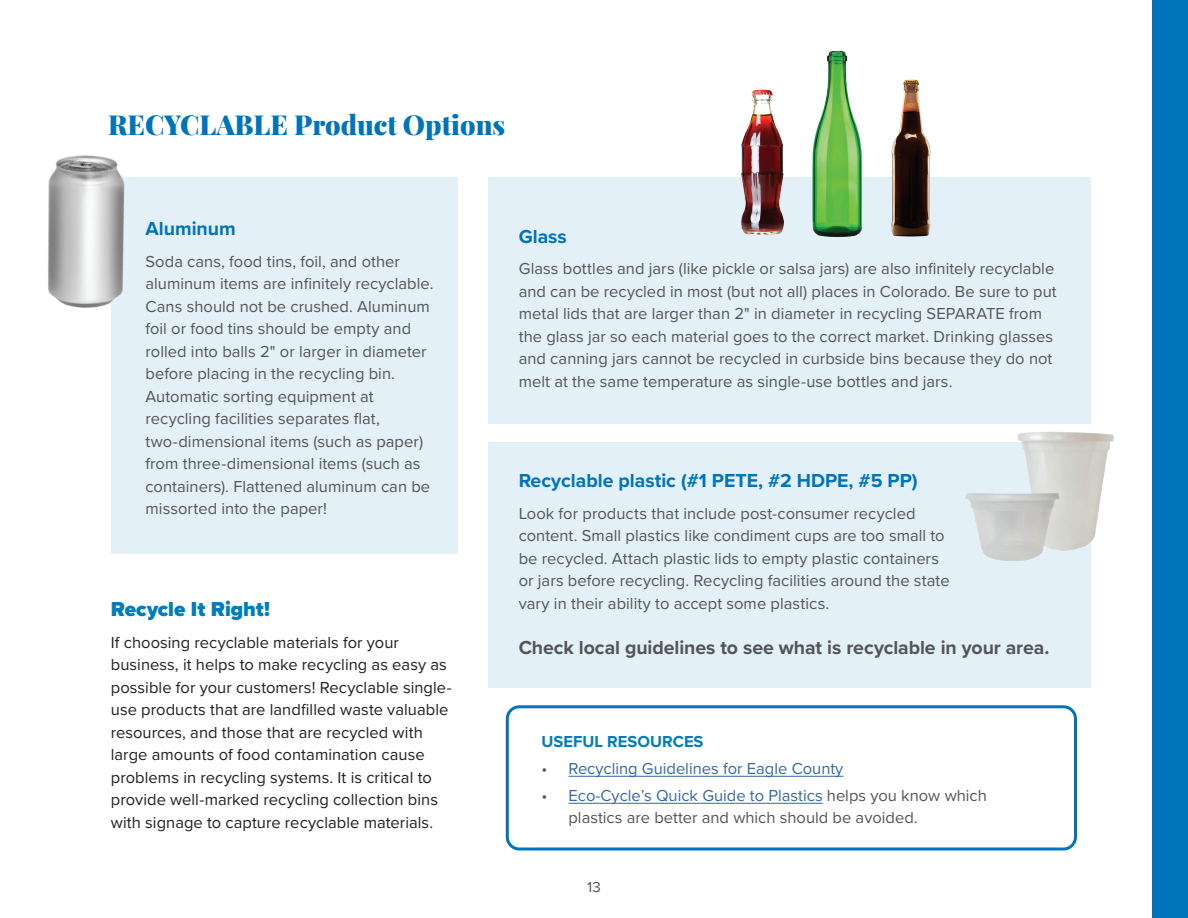
<style>
.page{position:relative;width:1188px;height:918px;background:#fff}
.page>*{position:absolute;margin:0;border:0;box-sizing:border-box;transform-origin:0 0}
.t1{font:900 27px "Playfair Display";color:#0074ba}
.t2{font:900 21px "Proxima Nova";letter-spacing:-.005em;color:#007dbe}
.t3{font:700 19.5px "Proxima Nova";letter-spacing:-.005em;color:#545557}
.t4{font:700 19.5px "Proxima Nova";color:#0074ba}
.t5{font:16.5px/22.5px "Proxima Nova";color:#545557}
.t6{font:16.5px/22.5px "Proxima Nova";letter-spacing:.005em;color:#231f20}
.t7{font:16.5px "Proxima Nova";color:#3667a4}
.t8{font:700 16.5px "Proxima Nova";color:#007dbe}
.t9{font:15px "Proxima Nova";color:#545557}
.s1{color:#545557}
.s2{color:#3667a4}
</style>
<div class="page">
<div style="left:111px;top:177px;width:346px;height:377px;background:#e3f0f8"></div>
<div style="left:1153px;top:0;width:35px;height:918px;background:#0074ba"></div>
<div style="left:488px;top:177px;width:602px;height:246px;background:#e3f0f8"></div>
<div style="left:488px;top:442px;width:602px;height:246px;background:#e3f0f8"></div>
<img style="left:48px;top:155px;width:77px;height:153px">
<img style="left:741px;top:51px;width:190px;height:187px">
<hr style="left:568px;top:776px;width:275px;height:1px;background:#3667a4">
<hr style="left:568px;top:803px;width:255px;height:1px;background:#3667a4">
<div style="left:506px;top:705px;width:571px;height:146px;border:3px solid #0074ba;border-radius:12px"></div>
<img style="left:960px;top:410px;width:193px;height:156px">
<h3 class="t1" style="left:108px;top:104px;width:399px">RECYCLABLE Product Options</h3>
<p class="t4" style="left:146px;top:214px;width:92px">Aluminum</p>
<p class="t5" style="left:146px;top:249px;width:289px">Soda cans, food tins, foil, and other aluminum items are infnitely recyclable.<br>Cans should not be crushed. Aluminum foil or food tins should be empty and rolled into balls 2" or larger in diameter before placing in the recycling bin.<br>Automatic sorting equipment at recycling facilities separates fat, two-dimensional items (such as paper) from three-dimensional items (such as containers). Flattened aluminum can be missorted into the paper!</p>
<h4 class="t2" style="left:111px;top:594px;width:161px">Recycle It Right!</h4>
<p class="t6" style="left:111px;top:630px;width:342px">If choosing recyclable materials for your business, it helps to make recycling as easy as possible for your customers! Recyclable single&shy;use products that are landflled waste valuable resources, and those that are recycled with large amounts of food contamination cause problems in recycling systems. It is critical to provide well-marked recycling collection bins with signage to capture recyclable materials.</p>
<p class="t4" style="left:519px;top:221px;width:50px">Glass</p>
<p class="t5" style="left:519px;top:257px;width:540px">Glass bottles and jars (like pickle or salsa jars) are also infnitely recyclable and can be recycled in most (but not all) places in Colorado. Be sure to put metal lids that are larger than 2" in diameter in recycling SEPARATE from the glass jar so each material goes to the correct market. Drinking glasses and canning jars cannot be recycled in curbside bins because they do not melt at the same temperature as single-use bottles and jars.</p>
<p class="t4" style="left:519px;top:466px;width:400px">Recyclable plastic (#1 PETE, #2 HDPE, #5 PP)</p>
<p class="t5" style="left:519px;top:501px;width:432px">Look for products that include post-consumer recycled content. Small plastics like condiment cups are too small to be recycled. Attach plastic lids to empty plastic containers or jars before recycling. Recycling facilities around the state vary in their ability to accept some plastics.</p>
<p class="t3" style="left:519px;top:633px;width:532px">Check local guidelines to see what is recyclable in your area.</p>
<h5 class="t8" style="left:542px;top:729px;width:164px">USEFUL RESOURCES</h5>
<p class="t7" style="left:542px;top:756px;width:303px"><span class="s1">•</span> Recycling Guidelines for Eagle County</p>
<p class="t5" style="left:568px;top:783px;width:420px;text-indent:-27px">• <span class="s2">Eco-Cycle’s Quick Guide to Plastics</span> helps you know which plastics are better and which should be avoided.</p>
<p class="t9" style="left:587px;top:876px;width:15px">13</p>
</div>
